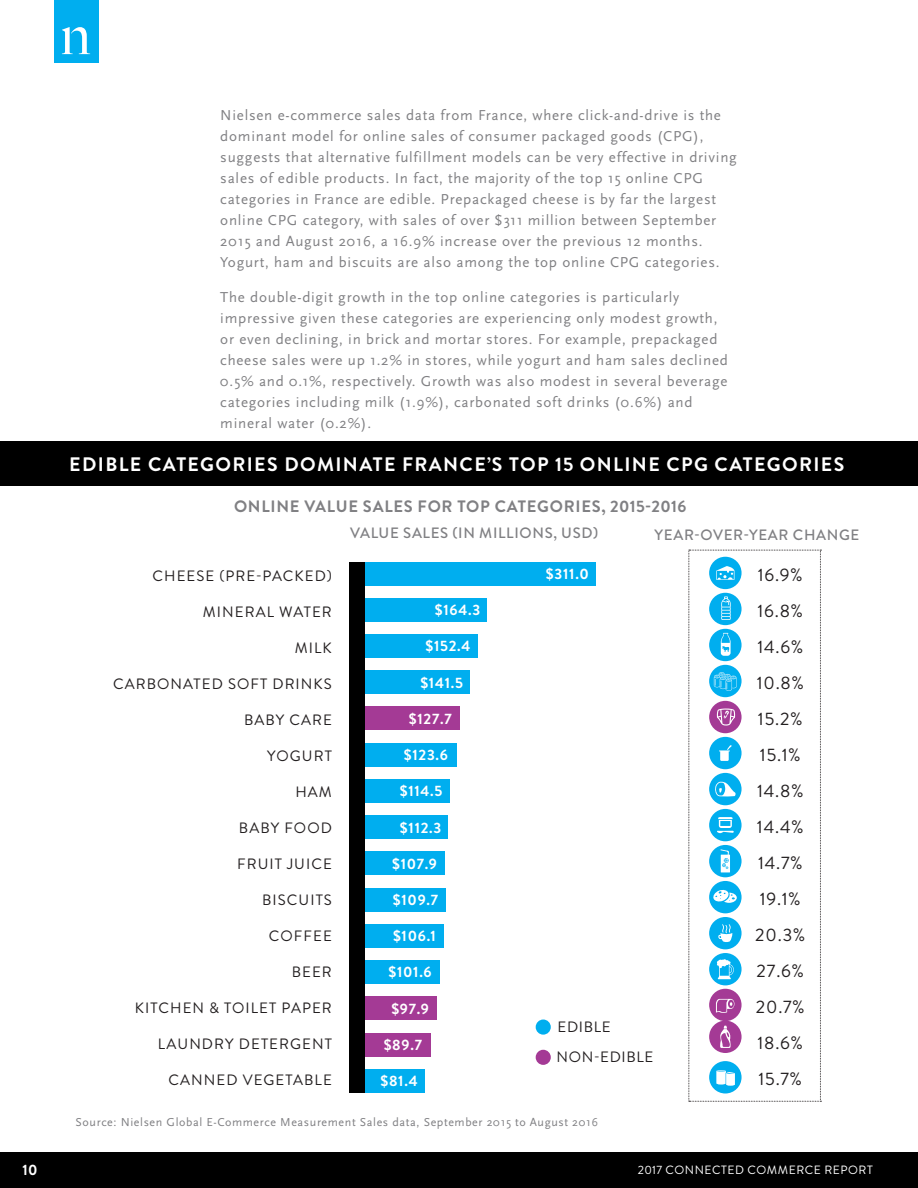
<style>
.page{position:relative;width:918px;height:1188px;background:#fff}
.page>*{position:absolute;margin:0;border:0;box-sizing:border-box;transform-origin:0 0}
.Infographic_title{font:700 19.5px "Brandon Grotesque";letter-spacing:.07em;color:#fff}
.In-text_pull_quote{font:18px "Brandon Grotesque";letter-spacing:.05em;color:#231f20}
.Body_copy{font:700 16.5px "Brandon Grotesque";letter-spacing:.045em;color:#808083}
.Body_copy-2{font:15px/21px "Scala Sans OT";letter-spacing:.05em;color:#808083}
.In-text_pull_quote-2{font:15px "Brandon Grotesque";letter-spacing:.07em;color:#231f20}
.In-text_pull_quote-3{font:700 15px "Brandon Grotesque";letter-spacing:.05em;color:#fff}
.Body_copy-3{font:500 15px "Brandon Grotesque";letter-spacing:.045em;color:#808083}
.Body_copy-4{font:15px "Brandon Grotesque";letter-spacing:.045em;color:#231f20}
.Body_copy-5{font:12px "Scala Sans OT";letter-spacing:.05em;color:#808083}
.t1{font:12px "Brandon Grotesque";letter-spacing:.045em;color:#fff}
</style>
<div class="page">
<div style="left:0;top:1152px;width:918px;height:36px;background:#000"></div>
<div style="left:54px;top:0;width:44px;height:63px;background:#00aeef"></div>
<svg style="left:62px;top:27px;width:28px;height:27px"></svg>
<div style="left:0;top:442px;width:918px;height:44px;background:#000"></div>
<div style="left:365px;top:562px;width:231px;height:23px;background:#00aeef"></div>
<div style="left:365px;top:598px;width:122px;height:23px;background:#00aeef"></div>
<div style="left:365px;top:634px;width:113px;height:24px;background:#00aeef"></div>
<div style="left:365px;top:671px;width:104px;height:23px;background:#00aeef"></div>
<div style="left:365px;top:707px;width:94px;height:23px;background:#a43a95"></div>
<div style="left:365px;top:743px;width:91px;height:23px;background:#00aeef"></div>
<div style="left:365px;top:779px;width:84px;height:23px;background:#00aeef"></div>
<div style="left:365px;top:816px;width:83px;height:23px;background:#00aeef"></div>
<div style="left:365px;top:852px;width:79px;height:23px;background:#00aeef"></div>
<div style="left:365px;top:888px;width:81px;height:23px;background:#00aeef"></div>
<div style="left:365px;top:924px;width:78px;height:23px;background:#00aeef"></div>
<div style="left:365px;top:961px;width:75px;height:23px;background:#00aeef"></div>
<div style="left:365px;top:997px;width:72px;height:23px;background:#a43a95"></div>
<div style="left:365px;top:1033px;width:66px;height:23px;background:#a43a95"></div>
<div style="left:365px;top:1069px;width:60px;height:23px;background:#00aeef"></div>
<div style="left:350px;top:562px;width:15px;height:530px;background:#000"></div>
<div style="left:536px;top:1050px;width:15px;height:15px;background:#a43a95;border-radius:50%"></div>
<div style="left:536px;top:1020px;width:15px;height:15px;background:#00aeef;border-radius:50%"></div>
<svg style="left:688px;top:550px;width:133px;height:552px"></svg>
<p class="Body_copy-2" style="left:220px;top:105px;width:518px">Nielsen e-commerce sales data from France, where click-and-drive is the dominant model for online sales of consumer packaged goods (CPG), suggests that alternative fulfillment models can be very effective in driving sales of edible products. In fact, the majority of the top 15 online CPG categories in France are edible. Prepackaged cheese is by far the largest online CPG category, with sales of over $311 million between September 2015 and August 2016, a 16.9% increase over the previous 12 months.<br>Yogurt, ham and biscuits are also among the top online CPG categories.</p>
<p class="Body_copy-2" style="left:220px;top:287px;width:509px">The double-digit growth in the top online categories is particularly impressive given these categories are experiencing only modest growth, or even declining, in brick and mortar stores. For example, prepackaged cheese sales were up 1.2% in stores, while yogurt and ham sales declined 0.5% and 0.1%, respectively. Growth was also modest in several beverage categories including milk (1.9%), carbonated soft drinks (0.6%) and mineral water (0.2%).</p>
<p class="Infographic_title" style="left:69px;top:451px;width:776px">EDIBLE CATEGORIES DOMINATE FRANCE’S TOP 15 ONLINE CPG CATEGORIES</p>
<p class="Body_copy" style="left:234px;top:494px;width:454px">ONLINE VALUE SALES FOR TOP CATEGORIES, 2015-2016</p>
<p class="Body_copy-3" style="left:350px;top:522px;width:250px">VALUE SALES (IN MILLIONS, USD)</p>
<p class="Body_copy-3" style="left:655px;top:524px;width:206px">YEAR-OVER-YEAR CHANGE</p>
<p class="In-text_pull_quote-3" style="left:546px;top:563px;width:44px">$311.0</p>
<p class="In-text_pull_quote-3" style="left:435px;top:600px;width:47px">$164.3</p>
<p class="In-text_pull_quote-3" style="left:425px;top:635px;width:47px">$152.4</p>
<p class="In-text_pull_quote-3" style="left:420px;top:672px;width:44px">$141.5</p>
<p class="In-text_pull_quote-3" style="left:409px;top:708px;width:44px">$127.7</p>
<p class="In-text_pull_quote-3" style="left:404px;top:744px;width:46px">$123.6</p>
<p class="In-text_pull_quote-3" style="left:400px;top:781px;width:44px">$114.5</p>
<p class="In-text_pull_quote-3" style="left:400px;top:817px;width:43px">$112.3</p>
<p class="In-text_pull_quote-3" style="left:392px;top:853px;width:46px">$107.9</p>
<p class="In-text_pull_quote-3" style="left:393px;top:890px;width:47px">$109.7</p>
<p class="In-text_pull_quote-3" style="left:393px;top:925px;width:44px">$106.1</p>
<p class="In-text_pull_quote-3" style="left:388px;top:961px;width:45px">$101.6</p>
<p class="In-text_pull_quote-3" style="left:391px;top:998px;width:39px">$97.9</p>
<p class="In-text_pull_quote-3" style="left:384px;top:1034px;width:40px">$89.7</p>
<p class="In-text_pull_quote-3" style="left:380px;top:1071px;width:39px">$81.4</p>
<p class="Body_copy-5" style="left:76px;top:1116px;width:524px">Source: Nielsen Global E-Commerce Measurement Sales data, September 2015 to August 2016</p>
<p class="In-text_pull_quote" style="left:758px;top:562px;width:46px">16.9%</p>
<p class="In-text_pull_quote" style="left:757px;top:598px;width:47px">16.8%</p>
<p class="In-text_pull_quote" style="left:757px;top:634px;width:47px">14.6%</p>
<p class="In-text_pull_quote" style="left:757px;top:670px;width:49px">10.8%</p>
<p class="In-text_pull_quote" style="left:758px;top:706px;width:46px">15.2%</p>
<p class="In-text_pull_quote" style="left:760px;top:742px;width:42px">15.1%</p>
<p class="In-text_pull_quote" style="left:757px;top:778px;width:48px">14.8%</p>
<p class="In-text_pull_quote" style="left:757px;top:814px;width:48px">14.4%</p>
<p class="In-text_pull_quote" style="left:758px;top:850px;width:46px">14.7%</p>
<p class="In-text_pull_quote" style="left:760px;top:886px;width:42px">19.1%</p>
<p class="In-text_pull_quote" style="left:755px;top:922px;width:52px">20.3%</p>
<p class="In-text_pull_quote" style="left:757px;top:958px;width:49px">27.6%</p>
<p class="In-text_pull_quote" style="left:756px;top:994px;width:50px">20.7%</p>
<p class="In-text_pull_quote" style="left:758px;top:1030px;width:47px">18.6%</p>
<p class="In-text_pull_quote" style="left:758px;top:1066px;width:45px">15.7%</p>
<p class="In-text_pull_quote-2" style="left:153px;top:565px;width:181px">CHEESE (PRE-PACKED)</p>
<p class="In-text_pull_quote-2" style="left:203px;top:601px;width:130px">MINERAL WATER</p>
<p class="In-text_pull_quote-2" style="left:295px;top:637px;width:38px">MILK</p>
<p class="In-text_pull_quote-2" style="left:113px;top:673px;width:220px">CARBONATED SOFT DRINKS</p>
<p class="In-text_pull_quote-2" style="left:244px;top:709px;width:89px">BABY CARE</p>
<p class="In-text_pull_quote-2" style="left:267px;top:745px;width:66px">YOGURT</p>
<p class="In-text_pull_quote-2" style="left:295px;top:781px;width:38px">HAM</p>
<p class="In-text_pull_quote-2" style="left:239px;top:817px;width:94px">BABY FOOD</p>
<p class="In-text_pull_quote-2" style="left:237px;top:853px;width:96px">FRUIT JUICE</p>
<p class="In-text_pull_quote-2" style="left:262px;top:889px;width:71px">BISCUITS</p>
<p class="In-text_pull_quote-2" style="left:269px;top:925px;width:64px">COFFEE</p>
<p class="In-text_pull_quote-2" style="left:292px;top:961px;width:42px">BEER</p>
<p class="In-text_pull_quote-2" style="left:135px;top:997px;width:198px">KITCHEN &amp; TOILET PAPER</p>
<p class="In-text_pull_quote-2" style="left:158px;top:1033px;width:176px">LAUNDRY DETERGENT</p>
<p class="In-text_pull_quote-2" style="left:168px;top:1069px;width:165px">CANNED VEGETABLE</p>
<p class="Body_copy-4" style="left:558px;top:1017px;width:55px">EDIBLE</p>
<p class="Body_copy-4" style="left:557px;top:1047px;width:98px">NON-EDIBLE</p>
<p class="In-text_pull_quote-3" style="left:22px;top:1160px;width:17px">10</p>
<p class="t1" style="left:638px;top:1162px;width:237px">2017 CONNECTED COMMERCE REPORT</p>
</div>
